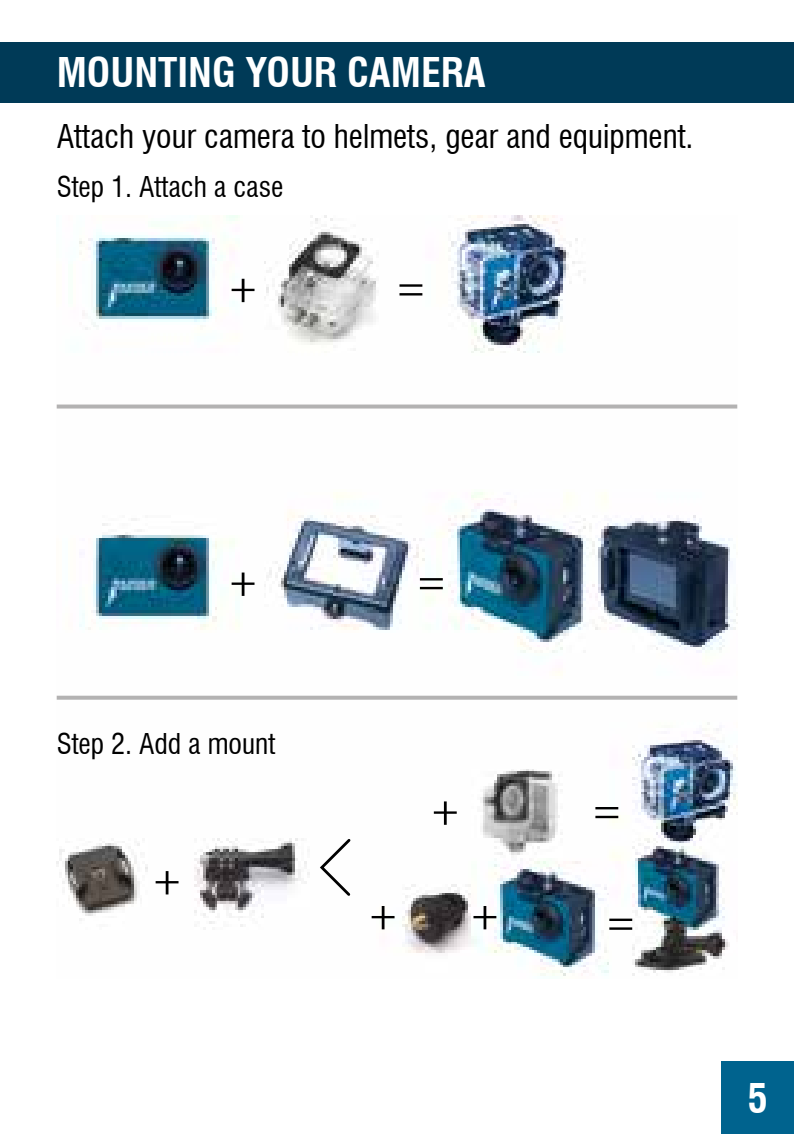
<style>
.page{position:relative;width:794px;height:1134px;background:#fff}
.page>*{position:absolute;margin:0;border:0;box-sizing:border-box;transform-origin:0 0}
.t1{font:700 condensed 40px "Swiss 721 BT";color:#fff}
.t2{font:condensed 32px "Swiss 721 BT";color:#000}
.t3{font:condensed 28px "Swiss 721 BT";color:#000}
</style>
<div class="page">
<div style="left:0;top:42px;width:794px;height:60px;background:#003a57"></div>
<div style="left:721px;top:1061px;width:73px;height:73px;background:#00638e"></div>
<img style="left:57px;top:215px;width:680px;height:761px">
<svg style="left:57px;top:404px;width:680px;height:4px;background:#bdbcbc"></svg>
<svg style="left:57px;top:696px;width:680px;height:4px;background:#b8b7b7"></svg>
<svg style="left:232px;top:279px;width:22px;height:23px"></svg>
<svg style="left:232px;top:572px;width:22px;height:24px"></svg>
<svg style="left:156px;top:871px;width:22px;height:23px"></svg>
<svg style="left:372px;top:906px;width:22px;height:23px"></svg>
<svg style="left:473px;top:906px;width:23px;height:23px"></svg>
<svg style="left:434px;top:801px;width:23px;height:24px"></svg>
<hr style="left:399px;top:284px;width:23px;height:3px;background:#000">
<hr style="left:399px;top:293px;width:23px;height:2px;background:#000">
<hr style="left:420px;top:578px;width:23px;height:2px;background:#000">
<hr style="left:420px;top:587px;width:23px;height:2px;background:#000">
<hr style="left:609px;top:919px;width:23px;height:2px;background:#000">
<hr style="left:609px;top:927px;width:23px;height:3px;background:#000">
<hr style="left:595px;top:807px;width:23px;height:2px;background:#000">
<hr style="left:595px;top:816px;width:23px;height:2px;background:#000">
<svg style="left:318px;top:836px;width:35px;height:62px"></svg>
<p class="t1" style="left:57px;top:49px;width:431px">MOUNTING YOUR CAMERA</p>
<p class="t2" style="left:57px;top:117px;width:638px">Attach your camera to helmets, gear and equipment.</p>
<p class="t3" style="left:57px;top:170px;width:228px">Step 1. Attach a case</p>
<p class="t3" style="left:57px;top:727px;width:220px">Step 2. Add a mount</p>
<p class="t1" style="left:747px;top:1074px;width:21px">5</p>
</div>
